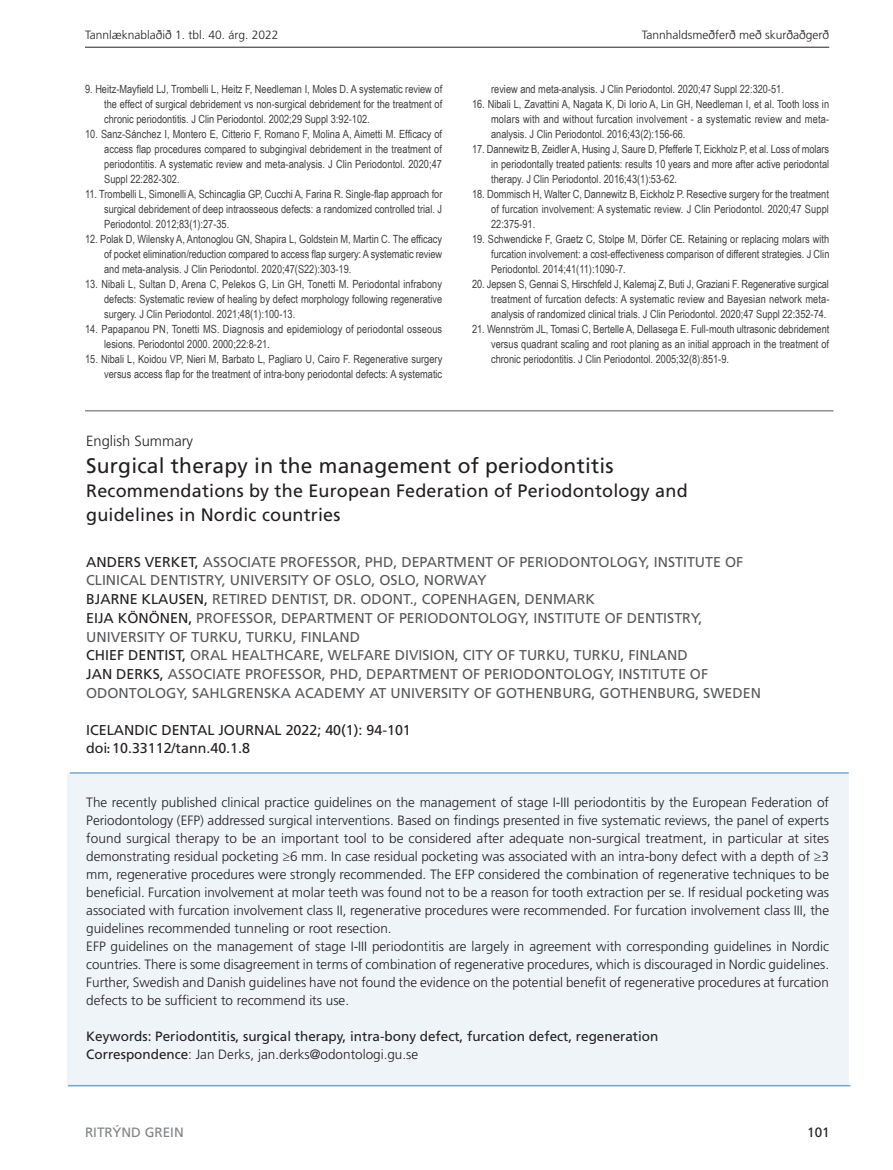
<style>
.page{position:relative;width:893px;height:1170px;background:#fff}
.page>*{position:absolute;margin:0;border:0;box-sizing:border-box;transform-origin:0 0}
.t1{font:21px "Frutiger LT Std";letter-spacing:.01em;color:#231f20}
.t2{font:18px/24px "Frutiger LT Std";letter-spacing:.01em;color:#231f20}
.t3{font:300 14.7px "Frutiger LT Std";color:#231f20}
.t4{font:14.25px/18.8px "Frutiger LT Std";color:#57585a}
.t5{font:14.25px/18px "Frutiger LT Std";color:#231f20}
.t6{font:300 13.5px/18px "Frutiger LT Std";color:#231f20}
.t7{font:13.5px/18px "Frutiger LT Std";color:#231f20}
.t8{font:13.5px "Frutiger LT Std";color:#808285}
.t9{font:300 12px "Frutiger LT Std";color:#231f20}
.t10{font:11.25px/15px "Arial Narrow";color:#3e3e3f;text-align:justify}
.s1{color:#231f20}
.s2{font-family:"Gadget";font-size:11.55px}
.s3{font-weight:300}
</style>
<div class="page">
<hr style="left:85px;top:47px;width:744px;height:1px;background:#231f20">
<div style="left:67px;top:773px;width:781px;height:313px;background:#eff4f8"></div>
<hr style="left:70px;top:772px;width:779px;height:1px;background:#78a9cb">
<hr style="left:68px;top:1084px;width:782px;height:2px;background:#78a9cb">
<hr style="left:85px;top:410px;width:748px;height:1px;background:#57585a">
<p class="t9" style="left:85px;top:28px;width:195px">Tannlæknablaðið 1. tbl. 40. árg. 2022</p>
<p class="t9" style="left:642px;top:28px;width:189px">Tannhaldsmeðferð með skurðaðgerð</p>
<p class="t10" style="left:104px;top:81px;width:340px;text-indent:-19px">9. Heitz-Mayfield LJ, Trombelli L, Heitz F, Needleman I, Moles D. A systematic review of the effect of surgical debridement vs non-surgical debridement for the treatment of chronic periodontitis. J Clin Periodontol. 2002;29 Suppl 3:92-102.</p>
<p class="t10" style="left:104px;top:126px;width:340px;text-indent:-19px">10. Sanz-Sánchez I, Montero E, Citterio F, Romano F, Molina A, Aimetti M. Efficacy of access flap procedures compared to subgingival debridement in the treatment of periodontitis. A systematic review and meta-analysis. J Clin Periodontol. 2020;47<br>Suppl 22:282-302.</p>
<p class="t10" style="left:104px;top:186px;width:340px;text-indent:-19px">11. Trombelli L, Simonelli A, Schincaglia GP, Cucchi A, Farina R. Single-flap approach for surgical debridement of deep intraosseous defects: a randomized controlled trial. J Periodontol. 2012;83(1):27-35.</p>
<p class="t10" style="left:104px;top:231px;width:339px;text-indent:-19px">12. Polak D, Wilensky A, Antonoglou GN, Shapira L, Goldstein M, Martin C. The efficacy of pocket elimination/reduction compared to access flap surgery: A systematic review and meta-analysis. J Clin Periodontol. 2020;47(S22):303-19.</p>
<p class="t10" style="left:104px;top:276px;width:340px;text-indent:-19px">13. Nibali L, Sultan D, Arena C, Pelekos G, Lin GH, Tonetti M. Periodontal infrabony defects: Systematic review of healing by defect morphology following regenerative surgery. J Clin Periodontol. 2021;48(1):100-13.</p>
<p class="t10" style="left:104px;top:321px;width:340px;text-indent:-19px">14. Papapanou PN, Tonetti MS. Diagnosis and epidemiology of periodontal osseous lesions. Periodontol 2000. 2000;22:8-21.</p>
<p class="t10" style="left:85px;top:351px;width:359px;text-align:right">15. Nibali L, Koidou VP, Nieri M, Barbato L, Pagliaro U, Cairo F. Regenerative surgery versus access flap for the treatment of intra-bony periodontal defects: A systematic</p>
<p class="t10" style="left:491px;top:81px;width:294px">review and meta-analysis. J Clin Periodontol. 2020;47 Suppl 22:320-51.</p>
<p class="t10" style="left:491px;top:96px;width:339px;text-indent:-19px">16. Nibali L, Zavattini A, Nagata K, Di Iorio A, Lin GH, Needleman I, et al. Tooth loss in molars with and without furcation involvement - a systematic review and meta&shy;analysis. J Clin Periodontol. 2016;43(2):156-66.</p>
<p class="t10" style="left:491px;top:141px;width:339px;text-indent:-19px">17. Dannewitz B, Zeidler A, Husing J, Saure D, Pfefferle T, Eickholz P, et al. Loss of molars in periodontally treated patients: results 10 years and more after active periodontal therapy. J Clin Periodontol. 2016;43(1):53-62.</p>
<p class="t10" style="left:491px;top:186px;width:339px;text-indent:-19px">18. Dommisch H, Walter C, Dannewitz B, Eickholz P. Resective surgery for the treatment of furcation involvement: A systematic review. J Clin Periodontol. 2020;47 Suppl 22:375-91.</p>
<p class="t10" style="left:491px;top:231px;width:340px;text-indent:-19px">19. Schwendicke F, Graetz C, Stolpe M, Dörfer CE. Retaining or replacing molars with furcation involvement: a cost-effectiveness comparison of different strategies. J Clin Periodontol. 2014;41(11):1090-7.</p>
<p class="t10" style="left:491px;top:276px;width:340px;text-indent:-19px">20. Jepsen S, Gennai S, Hirschfeld J, Kalemaj Z, Buti J, Graziani F. Regenerative surgical treatment of furcation defects: A systematic review and Bayesian network meta&shy;analysis of randomized clinical trials. J Clin Periodontol. 2020;47 Suppl 22:352-74.</p>
<p class="t10" style="left:491px;top:321px;width:340px;text-indent:-19px">21. Wennström JL, Tomasi C, Bertelle A, Dellasega E. Full-mouth ultrasonic debridement versus quadrant scaling and root planing as an initial approach in the treatment of chronic periodontitis. J Clin Periodontol. 2005;32(8):851-9.</p>
<h3 class="t3" style="left:86px;top:432px;width:108px">English Summary</h3>
<h1 class="t1" style="left:86px;top:453px;width:529px">Surgical therapy in the management of periodontitis</h1>
<h2 class="t2" style="left:86px;top:478px;width:603px">Recommendations by the European Federation of Periodontology and guidelines in Nordic countries</h2>
<p class="t4" style="left:86px;top:552px;width:676px"><span class="s1">ANDERS VERKET,</span> ASSOCIATE PROFESSOR, PHD, DEPARTMENT OF PERIODONTOLOGY, INSTITUTE OF CLINICAL DENTISTRY, UNIVERSITY OF OSLO, OSLO, NORWAY<br><span class="s1">BJARNE KLAUSEN,</span> RETIRED DENTIST, DR. ODONT., COPENHAGEN, DENMARK<br><span class="s1">EIJA KÖNÖNEN,</span> PROFESSOR, DEPARTMENT OF PERIODONTOLOGY, INSTITUTE OF DENTISTRY, UNIVERSITY OF TURKU, TURKU, FINLAND<br><span class="s1">CHIEF DENTIST,</span> ORAL HEALTHCARE, WELFARE DIVISION, CITY OF TURKU, TURKU, FINLAND<br><span class="s1">JAN DERKS,</span> ASSOCIATE PROFESSOR, PHD, DEPARTMENT OF PERIODONTOLOGY, INSTITUTE OF ODONTOLOGY, SAHLGRENSKA ACADEMY AT UNIVERSITY OF GOTHENBURG, GOTHENBURG, SWEDEN</p>
<p class="t5" style="left:86px;top:720px;width:326px">ICELANDIC DENTAL JOURNAL 2022; 40(1): 94-101 doi<span class="s2">:</span> 10.33112/tann.40.1.8</p>
<p class="t6" style="left:86px;top:793px;width:744px">The recently published clinical practice guidelines on the management of stage I-III periodontitis by the European Federation of Periodontology (EFP) addressed surgical interventions. Based on findings presented in five systematic reviews, the panel of experts found surgical therapy to be an important tool to be considered after adequate non-surgical treatment, in particular at sites demonstrating residual pocketing ≥6 mm. In case residual pocketing was associated with an intra-bony defect with a depth of ≥3 mm, regenerative procedures were strongly recommended. The EFP considered the combination of regenerative techniques to be beneficial. Furcation involvement at molar teeth was found not to be a reason for tooth extraction per se. If residual pocketing was associated with furcation involvement class II, regenerative procedures were recommended. For furcation involvement class III, the guidelines recommended tunneling or root resection.<br>EFP guidelines on the management of stage I-III periodontitis are largely in agreement with corresponding guidelines in Nordic countries. There is some disagreement in terms of combination of regenerative procedures, which is discouraged in Nordic guidelines.<br>Further, Swedish and Danish guidelines have not found the evidence on the potential benefit of regenerative procedures at furcation defects to be sufficient to recommend its use.</p>
<p class="t7" style="left:86px;top:1027px;width:574px">Keywords: Periodontitis, surgical therapy, intra-bony defect, furcation defect, regeneration<br>Correspondence<span class="s3">: Jan Derks, jan.derks@odontologi.gu.se</span></p>
<p class="t8" style="left:85px;top:1124px;width:100px">RITRÝND GREIN</p>
<p class="t7" style="left:807px;top:1123px;width:24px">101</p>
</div>
